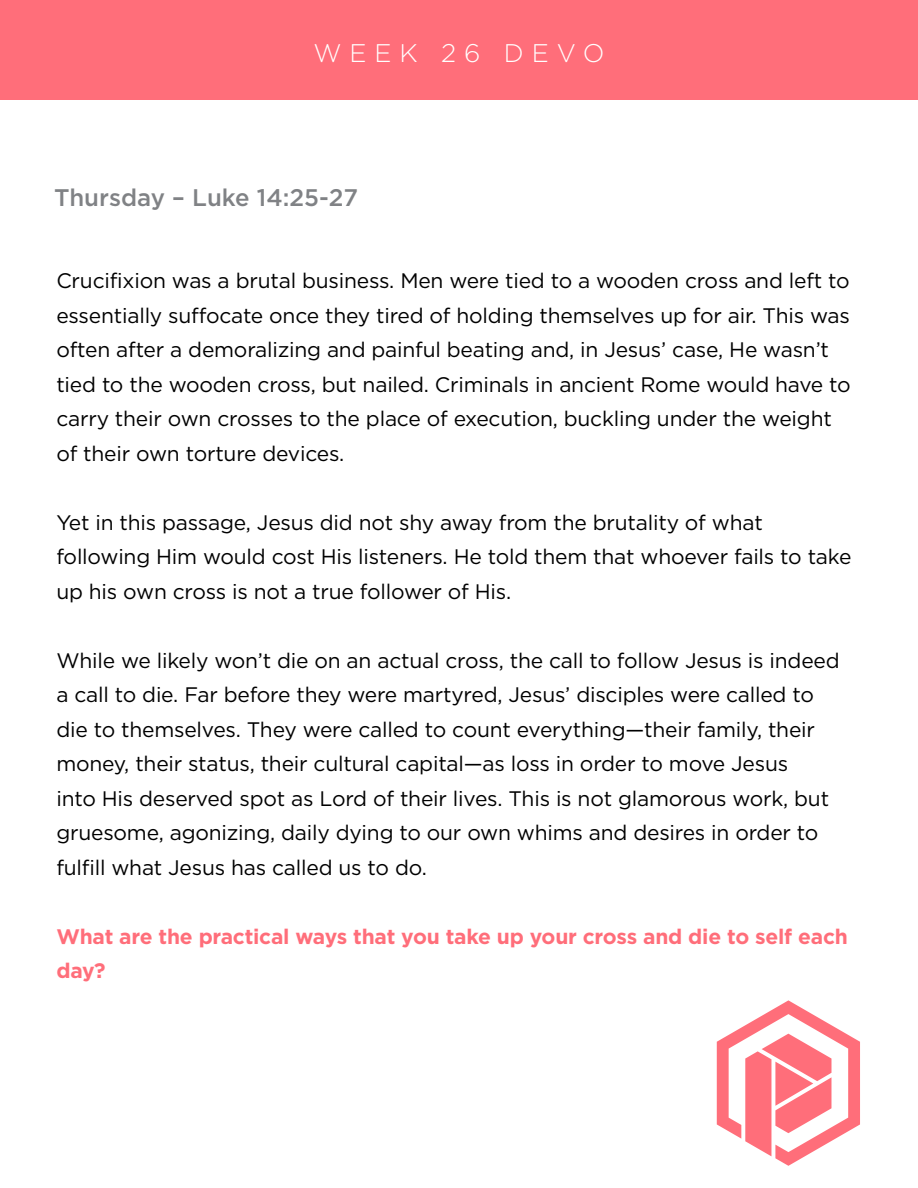
<style>
.page{position:relative;width:918px;height:1188px;background:#fff}
.page>*{position:absolute;margin:0;border:0;box-sizing:border-box;transform-origin:0 0}
.t1{font:300 25.5px "Gotham HTF";letter-spacing:.31em;color:#fff}
.t2{font:500 24px "Gotham HTF";color:#808285}
.t3{font:21px/34.5px "Gotham HTF";letter-spacing:-.01em;color:#000}
.t4{font:700 21px/34.5px "Gotham HTF";letter-spacing:-.01em;color:#ff6e7a}
</style>
<div class="page">
<div style="left:0;top:0;width:918px;height:99px;background:#ff6e7a"></div>
<svg style="left:717px;top:1000px;width:143px;height:166px"></svg>
<p class="t1" style="left:314px;top:39px;width:292px">WEEK 26 DEVO</p>
<p class="t2" style="left:54px;top:184px;width:306px">Thursday – Luke 14:25-27</p>
<p class="t3" style="left:56px;top:263px;width:796px">Crucifixion was a brutal business. Men were tied to a wooden cross and left to essentially suffocate once they tired of holding themselves up for air. This was often after a demoralizing and painful beating and, in Jesus’ case, He wasn’t tied to the wooden cross, but nailed. Criminals in ancient Rome would have to carry their own crosses to the place of execution, buckling under the weight of their own torture devices.</p>
<p class="t3" style="left:56px;top:505px;width:797px">Yet in this passage, Jesus did not shy away from the brutality of what following Him would cost His listeners. He told them that whoever fails to take up his own cross is not a true follower of His.</p>
<p class="t3" style="left:56px;top:643px;width:785px">While we likely won’t die on an actual cross, the call to follow Jesus is indeed a call to die. Far before they were martyred, Jesus’ disciples were called to die to themselves. They were called to count everything—their family, their money, their status, their cultural capital—as loss in order to move Jesus<br>into His deserved spot as Lord of their lives. This is not glamorous work, but gruesome, agonizing, daily dying to our own whims and desires in order to fulfill what Jesus has called us to do.</p>
<p class="t4" style="left:56px;top:919px;width:793px">What are the practical ways that you take up your cross and die to self each day?</p>
</div>
